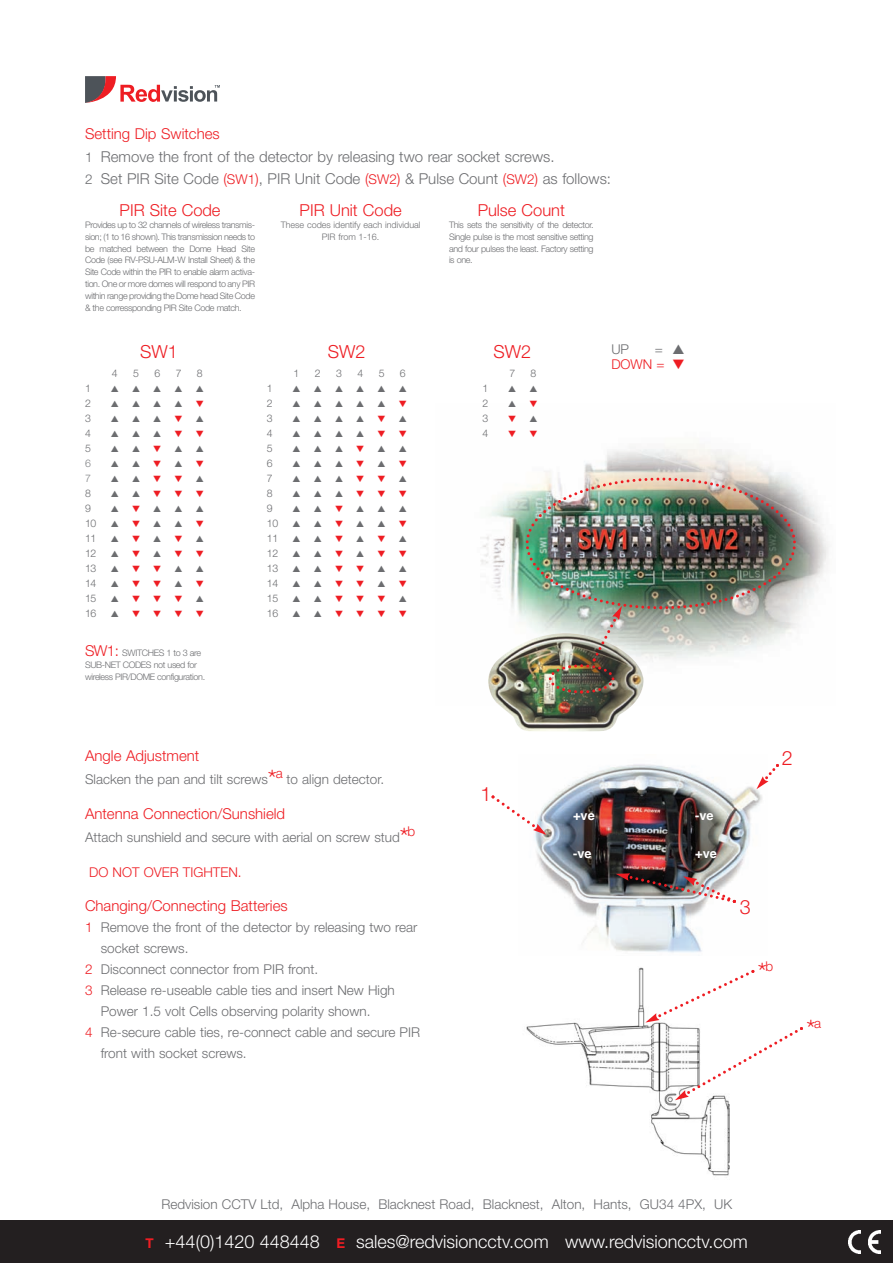
<style>
.page{position:relative;width:893px;height:1263px;background:#fff}
.page>*{position:absolute;margin:0;border:0;box-sizing:border-box;transform-origin:0 0}
.t1{font:300 25.5px "Helvetica Neue";color:#ee1d23}
.t2{font:300 19.8px "Helvetica Neue";color:#ee1d23}
.t3{font:300 18px "Helvetica Neue";color:#fff}
.t4{font:300 18px "Helvetica Neue";color:#ee1d23}
.t5{font:300 16.5px "Helvetica Neue";color:#ee1d23}
.t6{font:300 15px/22.5px "Helvetica Neue";color:#6c6d70}
.t7{font:300 15px "Helvetica Neue";color:#ee1d23}
.t8{font:300 13.5px "Helvetica Neue";color:#6c6d70}
.t9{font:300 13.5px/15px "Helvetica Neue";color:#ee1d23;text-align:right}
.t10{font:700 12.75px "Helvetica";color:#fff}
.t11{font:300 10.5px "Helvetica Neue";letter-spacing:-.02em;color:#6c6d70}
.t12{font:300 10.5px "Helvetica Neue";color:#808285}
.t13{font:300 9px/12px "Helvetica Neue";letter-spacing:-.04em;color:#6c6d70;text-align:justify}
.t14{font:300 9px/12px "Helvetica Neue";color:#6c6d70;text-align:center}
.s1{color:#ee1d23}
.s2{font-size:13.5px}
.s3{font-size:13.5px;color:#ee1d23}
.s4{color:#6c6d70}
.s5{font-size:15px;color:#ee1d23}
.s6{font-size:25.5px;color:#ee1d23}
.s7{font-weight:700;font-size:13.5px;color:#ee1d23}
</style>
<div class="page">
<img style="left:480px;top:444px;width:349px;height:182px">
<img style="left:526px;top:967px;width:204px;height:209px">
<img style="left:534px;top:764px;width:228px;height:189px">
<svg style="left:645px;top:967px;width:158px;height:133px"></svg>
<svg style="left:491px;top:793px;width:56px;height:42px"></svg>
<img style="left:616px;top:873px;width:122px;height:32px">
<svg style="left:756px;top:764px;width:23px;height:25px"></svg>
<img style="left:488px;top:643px;width:152px;height:89px">
<img style="left:524px;top:476px;width:273px;height:219px">
<svg style="left:85px;top:76px;width:135px;height:27px"></svg>
<div style="left:0;top:1220px;width:893px;height:43px;background:#231f20"></div>
<img style="left:849px;top:1231px;width:32px;height:23px">
<h3 class="t6" style="left:85px;top:122px;width:527px"><span class="s1">Setting Dip Switches<br></span><span class="s2">1</span> Remove the front of the detector by releasing two rear socket screws.<br><span class="s2">2</span> Set PIR Site Code <span class="s1">(</span><span class="s3">SW1</span><span class="s1">)</span>, PIR Unit Code <span class="s1">(</span><span class="s3">SW2</span><span class="s1">)</span> &amp; Pulse Count <span class="s1">(</span><span class="s3">SW2</span><span class="s1">)</span> as follows:</h3>
<h3 class="t5" style="left:300px;top:200px;width:104px">PIR Unit Code</h3>
<p class="t14" style="left:281px;top:218px;width:141px">These codes identify each individual<br>PIR from 1-16.</p>
<h3 class="t5" style="left:120px;top:200px;width:102px">PIR Site Code</h3>
<p class="t13" style="left:85px;top:218px;width:172px">Provides up to 32 channels of wireless transmis&shy;sion; (1 to 16 shown). This transmission needs to be matched between the Dome Head Site Code (see RV-PSU-ALM-W Install Sheet) &amp; the Site Code within the PIR to enable alarm activa&shy;tion. One or more domes will respond to any PIR within range providing the Dome head Site Code &amp; the corressponding PIR Site Code match.</p>
<h3 class="t5" style="left:478px;top:200px;width:89px">Pulse Count</h3>
<p class="t13" style="left:449px;top:218px;width:146px">This sets the sensitivity of the detector.<br>Single pulse is the most sensitive setting and four pulses the least. Factory setting is one.</p>
<h3 class="t4" style="left:140px;top:340px;width:39px">SW1</h3>
<p class="t11" style="left:112px;top:367px;width:7px">4</p>
<p class="t11" style="left:133px;top:367px;width:7px">5</p>
<p class="t11" style="left:154px;top:367px;width:7px">6</p>
<p class="t11" style="left:176px;top:367px;width:7px">7</p>
<p class="t11" style="left:197px;top:367px;width:7px">8</p>
<h3 class="t4" style="left:328px;top:340px;width:39px">SW2</h3>
<p class="t11" style="left:294px;top:367px;width:7px">1</p>
<p class="t11" style="left:315px;top:367px;width:7px">2</p>
<p class="t11" style="left:336px;top:367px;width:7px">3</p>
<p class="t11" style="left:357px;top:367px;width:7px">4</p>
<p class="t11" style="left:379px;top:367px;width:7px">5</p>
<p class="t11" style="left:400px;top:367px;width:7px">6</p>
<h3 class="t4" style="left:493px;top:340px;width:39px">SW2</h3>
<p class="t11" style="left:509px;top:367px;width:7px">7</p>
<p class="t11" style="left:531px;top:367px;width:7px">8</p>
<h3 class="t8" style="left:611px;top:341px;width:19px">UP</h3>
<h3 class="t9" style="left:611px;top:341px;width:75px"><span class="s4">=</span> <span class="s4">▲<br></span>DOWN = ▼</h3>
<p class="t11" style="left:85px;top:382px;width:7px">1</p>
<p class="t11" style="left:85px;top:397px;width:7px">2</p>
<p class="t11" style="left:85px;top:412px;width:7px">3</p>
<p class="t11" style="left:85px;top:427px;width:7px">4</p>
<p class="t11" style="left:85px;top:442px;width:7px">5</p>
<p class="t12" style="left:85px;top:457px;width:7px">6</p>
<p class="t12" style="left:85px;top:472px;width:7px">7</p>
<p class="t11" style="left:85px;top:487px;width:7px">8</p>
<p class="t11" style="left:85px;top:502px;width:7px">9</p>
<p class="t11" style="left:85px;top:517px;width:13px">10</p>
<p class="t11" style="left:85px;top:532px;width:13px">11</p>
<p class="t11" style="left:85px;top:547px;width:13px">12</p>
<p class="t11" style="left:85px;top:562px;width:13px">13</p>
<p class="t11" style="left:85px;top:577px;width:13px">14</p>
<p class="t11" style="left:85px;top:592px;width:13px">15</p>
<p class="t11" style="left:85px;top:607px;width:13px">16</p>
<p class="t11" style="left:267px;top:382px;width:7px">1</p>
<p class="t11" style="left:267px;top:397px;width:7px">2</p>
<p class="t11" style="left:267px;top:412px;width:7px">3</p>
<p class="t11" style="left:267px;top:427px;width:7px">4</p>
<p class="t11" style="left:267px;top:442px;width:7px">5</p>
<p class="t11" style="left:267px;top:457px;width:7px">6</p>
<p class="t11" style="left:267px;top:472px;width:7px">7</p>
<p class="t11" style="left:267px;top:487px;width:7px">8</p>
<p class="t11" style="left:267px;top:502px;width:7px">9</p>
<p class="t11" style="left:267px;top:517px;width:13px">10</p>
<p class="t11" style="left:267px;top:532px;width:13px">11</p>
<p class="t11" style="left:267px;top:547px;width:13px">12</p>
<p class="t11" style="left:267px;top:562px;width:13px">13</p>
<p class="t11" style="left:267px;top:577px;width:13px">14</p>
<p class="t11" style="left:267px;top:592px;width:13px">15</p>
<p class="t11" style="left:267px;top:607px;width:13px">16</p>
<p class="t11" style="left:482px;top:382px;width:7px">1</p>
<p class="t11" style="left:482px;top:397px;width:7px">2</p>
<p class="t11" style="left:482px;top:412px;width:7px">3</p>
<p class="t11" style="left:482px;top:427px;width:7px">4</p>
<p class="t13" style="left:85px;top:647px;width:122px;text-align:left"><span class="s5">SW1:</span> SWITCHES 1 to 3 are<br>SUB-NET CODES not used for wireless PIR/DOME configuration.</p>
<h3 class="t7" style="left:85px;top:747px;width:116px">Angle Adjustment</h3>
<h3 class="t8" style="left:85px;top:771px;width:301px">Slacken the pan and tilt screws<span class="s6">*</span><sup>a</sup> to align detector.</h3>
<h3 class="t7" style="left:85px;top:805px;width:202px">Antenna Connection/Sunshield</h3>
<h3 class="t8" style="left:85px;top:828px;width:332px">Attach sunshield and secure with aerial on screw stud<span class="s6">*</span><sup>b</sup></h3>
<h3 class="t9" style="left:89px;top:864px;width:154px">DO NOT OVER TIGHTEN.</h3>
<h3 class="t7" style="left:85px;top:896px;width:204px">Changing/Connecting Batteries</h3>
<h3 class="t8" style="left:85px;top:918px;width:334px"><span class="s1">1</span> Remove the front of the detector by releasing two rear</h3>
<h3 class="t8" style="left:101px;top:939px;width:89px">socket screws.</h3>
<h3 class="t8" style="left:85px;top:960px;width:235px"><span class="s1">2</span> Disconnect connector from PIR front.</h3>
<h3 class="t8" style="left:85px;top:981px;width:311px"><span class="s1">3</span> Release re-useable cable ties and insert New High</h3>
<h3 class="t8" style="left:101px;top:1002px;width:271px">Power 1.5 volt Cells observing polarity shown.</h3>
<h3 class="t8" style="left:85px;top:1023px;width:337px"><span class="s1">4</span> Re-secure cable ties, re-connect cable and secure PIR</h3>
<h3 class="t8" style="left:101px;top:1045px;width:147px">front with socket screws.</h3>
<h2 class="t2" style="left:480px;top:782px;width:12px">1</h2>
<h3 class="t10" style="left:573px;top:808px;width:23px">+ve</h3>
<h3 class="t10" style="left:695px;top:808px;width:20px">-ve</h3>
<h3 class="t10" style="left:573px;top:847px;width:20px">-ve</h3>
<h3 class="t10" style="left:695px;top:847px;width:23px">+ve</h3>
<h2 class="t2" style="left:782px;top:746px;width:12px">2</h2>
<h2 class="t2" style="left:740px;top:895px;width:12px">3</h2>
<h1 class="t1" style="left:758px;top:956px;width:17px">*<sup>b</sup></h1>
<h1 class="t1" style="left:806px;top:1013px;width:16px">*<sup>a</sup></h1>
<h3 class="t8" style="left:161px;top:1196px;width:572px">Redvision CCTV Ltd, Alpha House, Blacknest Road, Blacknest, Alton, Hants, GU34 4PX, UK</h3>
<h3 class="t3" style="left:146px;top:1231px;width:604px"><span class="s7">T</span> +44(0)1420 448448 <span class="s7">E</span> sales@redvisioncctv.com www.redvisioncctv.com</h3>
</div>
